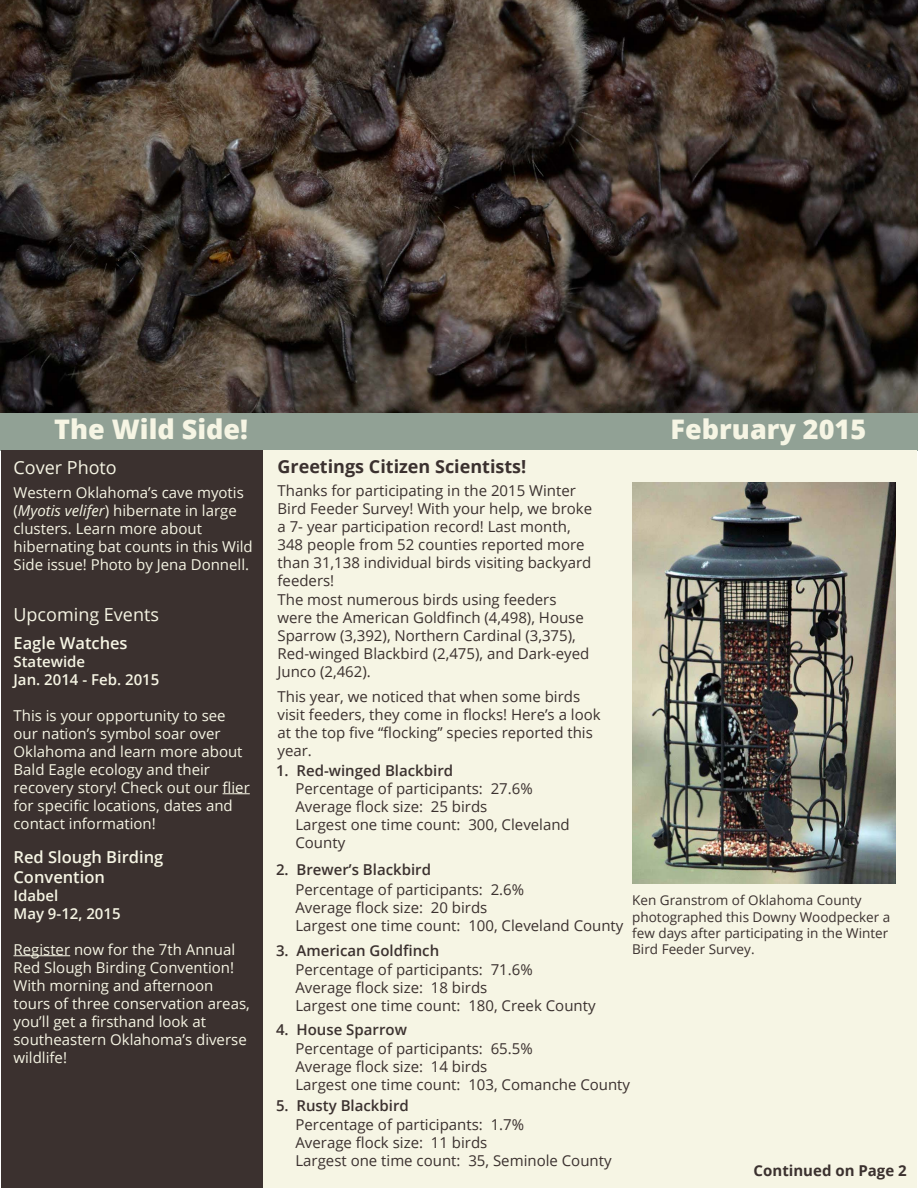
<style>
.page{position:relative;width:918px;height:1188px;background:#fff}
.page>*{position:absolute;margin:0;border:0;box-sizing:border-box;transform-origin:0 0}
.t1{font:800 27px "Open Sans";color:#f6f5e4}
.t2{font:700 18px "Open Sans";color:#3b312f}
.t3{font:18px "Open Sans";color:#f6f5e4}
.t4{font:600 16.5px/19.8px "Open Sans";color:#f6f5e4}
.t5{font:15px/18px "Open Sans";color:#3b312f}
.t6{font:15px/18px "Open Sans";color:#f6f5e4}
.t7{font:600 15px "Open Sans";color:#3b312f}
.t8{font:600 15px/18px "Open Sans";color:#f6f5e4}
.t9{font:700 15px "Open Sans";color:#3b312f}
.t10{font:13.5px/16.2px "Open Sans";color:#3b312f}
.s1{font-style:italic}
</style>
<div class="page">
<div style="left:0;top:412px;width:918px;height:38px;background:#91a195"></div>
<img style="left:0;top:0;width:918px;height:412px">
<div style="left:1px;top:450px;width:263px;height:738px;background:#3b312f"></div>
<div style="left:264px;top:450px;width:653px;height:737px;background:#f6f5e4"></div>
<svg style="left:223px;top:793px;width:27px;height:1px"></svg>
<hr style="left:14px;top:955px;width:56px;height:1px;background:#f6f5e4">
<img style="left:632px;top:483px;width:263px;height:401px">
<h1 class="t1" style="left:54px;top:409px;width:195px">The Wild Side!</h1>
<h1 class="t1" style="left:671px;top:409px;width:197px">February 2015</h1>
<p class="t3" style="left:14px;top:455px;width:105px">Cover Photo</p>
<p class="t2" style="left:278px;top:454px;width:250px">Greetings Citizen Scientists!</p>
<p class="t6" style="left:14px;top:483px;width:241px">Western Oklahoma’s cave myotis (<span class="s1">Myotis velifer</span>) hibernate in large clusters. Learn more about hibernating bat counts in this Wild Side issue! Photo by Jena Donnell.</p>
<p class="t3" style="left:14px;top:602px;width:147px">Upcoming Events</p>
<p class="t4" style="left:14px;top:632px;width:116px">Eagle Watches</p>
<p class="t8" style="left:14px;top:652px;width:147px">Statewide<br>Jan. 2014 - Feb. 2015</p>
<p class="t6" style="left:14px;top:706px;width:238px">This is your opportunity to see our nation’s symbol soar over<br>Oklahoma and learn more about<br>Bald Eagle ecology and their recovery story! Check out our flier for specific locations, dates and contact information!</p>
<p class="t4" style="left:14px;top:847px;width:151px">Red Slough Birding<br>Convention</p>
<p class="t8" style="left:14px;top:886px;width:109px">Idabel<br>May 9-12, 2015</p>
<p class="t6" style="left:14px;top:940px;width:238px">Register now for the 7th Annual<br>Red Slough Birding Convention!<br>With morning and afternoon tours of three conservation areas, you’ll get a firsthand look at southeastern Oklahoma’s diverse wildlife!</p>
<p class="t5" style="left:278px;top:481px;width:316px">Thanks for participating in the 2015 Winter Bird Feeder Survey! With your help, we broke a 7- year participation record! Last month, 348 people from 52 counties reported more than 31,138 individual birds visiting backyard feeders!</p>
<p class="t5" style="left:278px;top:591px;width:313px">The most numerous birds using feeders were the American Goldfinch (4,498), House Sparrow (3,392), Northern Cardinal (3,375), Red-winged Blackbird (2,475), and Dark-eyed Junco (2,462).</p>
<p class="t5" style="left:278px;top:687px;width:325px">This year, we noticed that when some birds visit feeders, they come in flocks! Here’s a look at the top five “flocking” species reported this year.</p>
<p class="t7" style="left:276px;top:761px;width:179px">1. Red-winged Blackbird</p>
<p class="t5" style="left:295px;top:780px;width:276px">Percentage of participants: 27.6%<br>Average flock size: 25 birds<br>Largest one time count: 300, Cleveland<br>County</p>
<p class="t5" style="left:295px;top:880px;width:330px">Percentage of participants: 2.6%<br>Average flock size: 20 birds<br>Largest one time count: 100, Cleveland County</p>
<p class="t5" style="left:295px;top:960px;width:302px">Percentage of participants: 71.6%<br>Average flock size: 18 birds<br>Largest one time count: 180, Creek County</p>
<p class="t5" style="left:295px;top:1039px;width:336px">Percentage of participants: 65.5%<br>Average flock size: 14 birds<br>Largest one time count: 103, Comanche County</p>
<p class="t5" style="left:295px;top:1115px;width:318px">Percentage of participants: 1.7%<br>Average flock size: 11 birds<br>Largest one time count: 35, Seminole County</p>
<p class="t7" style="left:276px;top:860px;width:157px">2. Brewer’s Blackbird</p>
<p class="t10" style="left:632px;top:892px;width:260px">Ken Granstrom of Oklahoma County photographed this Downy Woodpecker a few days after participating in the Winter Bird Feeder Survey.</p>
<p class="t7" style="left:276px;top:940px;width:165px">3. American Goldfinch</p>
<p class="t7" style="left:276px;top:1020px;width:132px">4. House Sparrow</p>
<p class="t7" style="left:276px;top:1096px;width:134px">5. Rusty Blackbird</p>
<p class="t9" style="left:754px;top:1160px;width:155px">Continued on Page 2</p>
</div>
